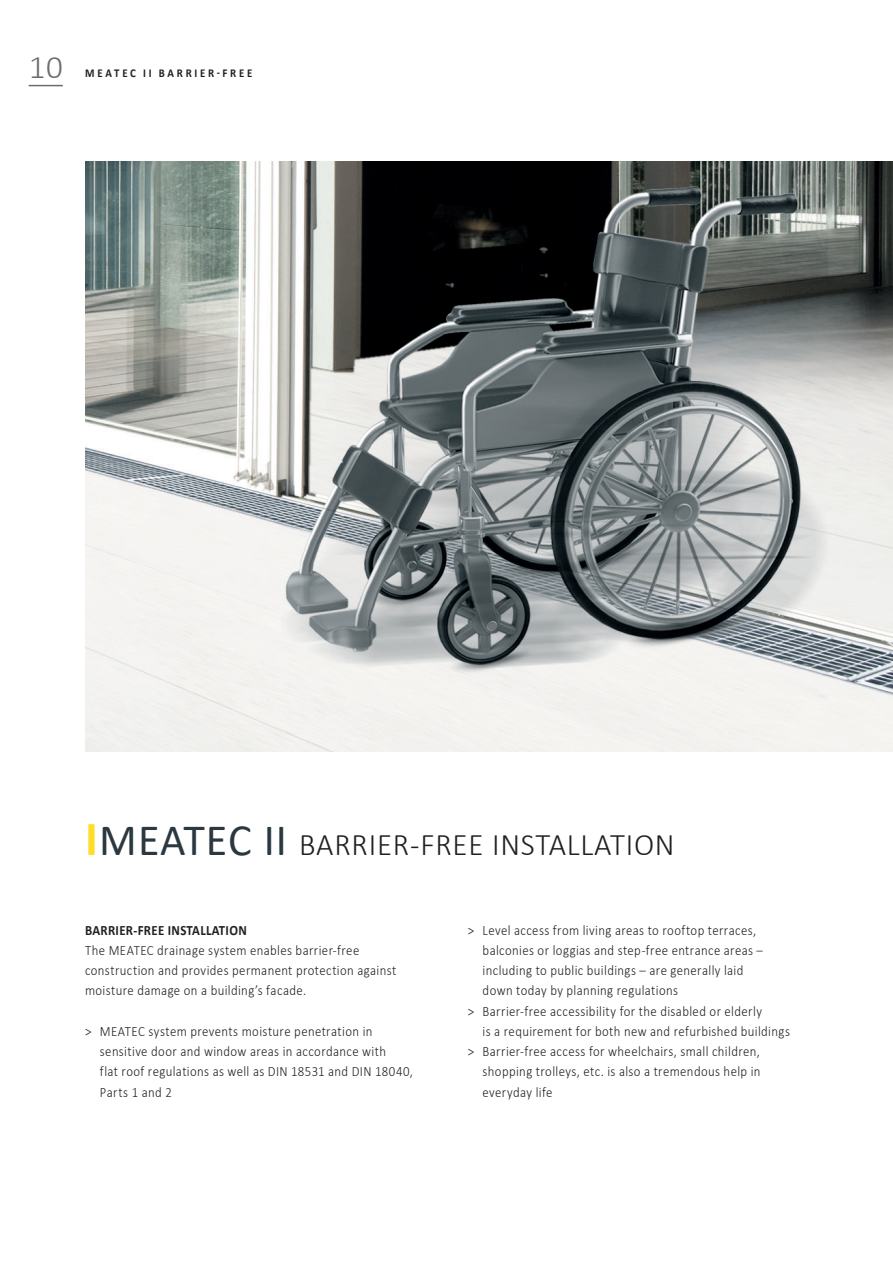
<style>
.page{position:relative;width:893px;height:1263px;background:#fff}
.page>*{position:absolute;margin:0;border:0;box-sizing:border-box;transform-origin:0 0}
.t1{font:300 33px "Calibri";color:#6c6d70}
.t2{font:300 31.5px "Calibri";letter-spacing:.025em;color:#231f20}
.t3{font:300 14.25px/20.2px "Calibri";letter-spacing:.03em;color:#231f20;scale:.9 1}
.t4{font:700 14.25px "Calibri";letter-spacing:.025em;color:#231f20;scale:.9 1}
.t5{font:700 12px "Calibri";letter-spacing:.25em;color:#231f20;scale:.9 1}
.s1{font-weight:700;font-size:49.5px;color:#ffdd2b}
.s2{font-weight:400;font-size:45px;color:#2c3840}
</style>
<div class="page">
<img style="left:85px;top:162px;width:808px;height:590px">
<hr style="left:29px;top:85px;width:34px;height:1px;background:#6c6d70">
<h1 class="t1" style="left:29px;top:47px;width:36px">10</h1>
<p class="t5" style="left:85px;top:65px;width:187px">MEATEC II BARRIER-FREE</p>
<h2 class="t2" style="left:85px;top:825px;width:591px"><span class="s1">I</span><span class="s2">MEATEC II</span> BARRIER-FREE INSTALLATION</h2>
<p class="t4" style="left:85px;top:920px;width:181px">BARRIER-FREE INSTALLATION</p>
<p class="t3" style="left:85px;top:940px;width:348px">The MEATEC drainage system enables barrier-free construction and provides permanent protection against moisture damage on a building’s facade.</p>
<p class="t3" style="left:100px;top:1021px;width:349px;text-indent:-15px">&gt; MEATEC system prevents moisture penetration in sensitive door and window areas in accordance with<br>flat roof regulations as well as DIN 18531 and DIN 18040, Parts 1 and 2</p>
<p class="t3" style="left:468px;top:919px;width:322px">&gt; Level access from living areas to rooftop terraces,</p>
<p class="t3" style="left:483px;top:940px;width:313px">balconies or loggias and step-free entrance areas –</p>
<p class="t3" style="left:483px;top:960px;width:291px">including to public buildings – are generally laid</p>
<p class="t3" style="left:483px;top:980px;width:219px">down today by planning regulations</p>
<p class="t3" style="left:468px;top:1000px;width:328px">&gt; Barrier-free accessibility for the disabled or elderly</p>
<p class="t3" style="left:483px;top:1021px;width:343px">is a requirement for both new and refurbished buildings</p>
<p class="t3" style="left:468px;top:1041px;width:326px">&gt; Barrier-free access for wheelchairs, small children,</p>
<p class="t3" style="left:483px;top:1061px;width:310px">shopping trolleys, etc. is also a tremendous help in</p>
<p class="t3" style="left:483px;top:1081px;width:79px">everyday life</p>
</div>
